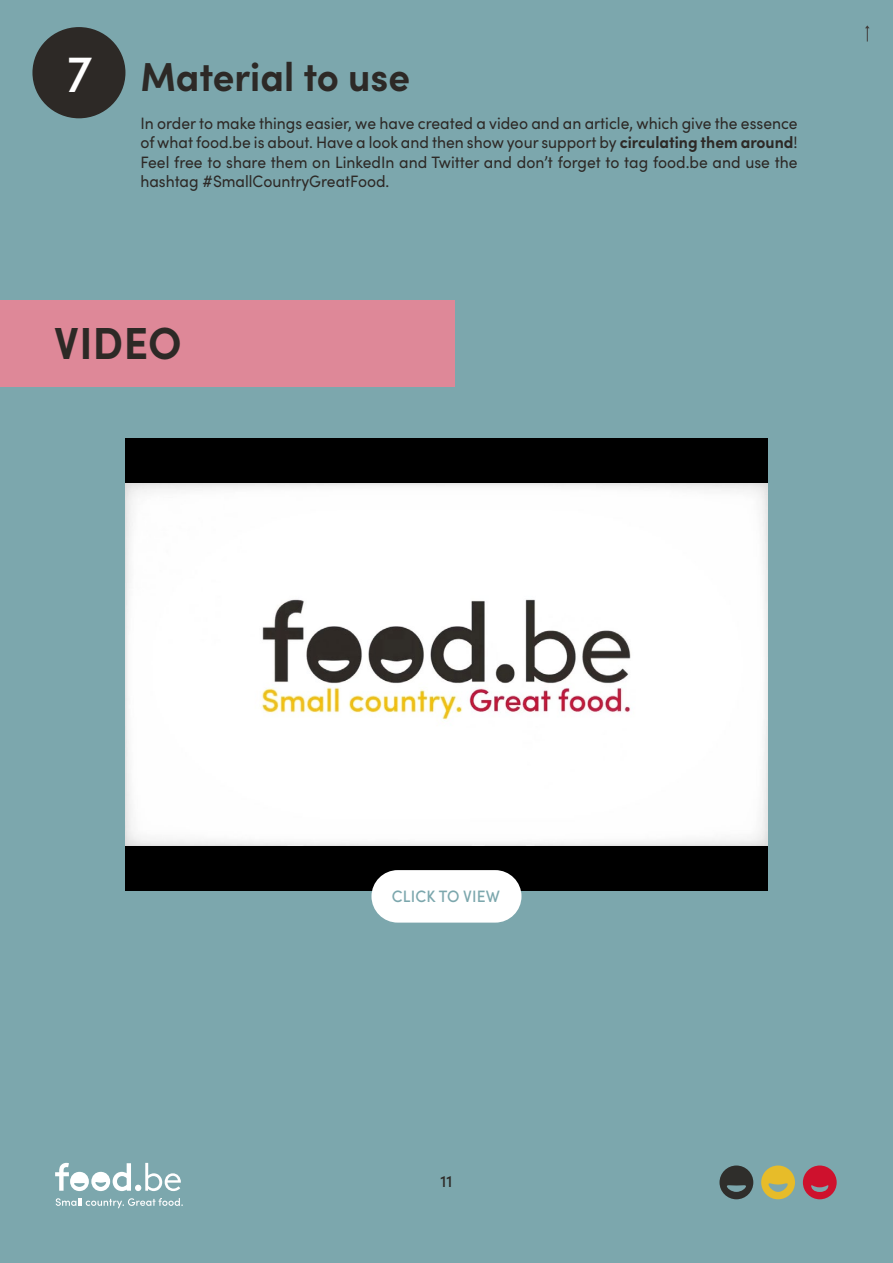
<style>
.page{position:relative;width:893px;height:1263px;background:#7ca7ad}
.page>*{position:absolute;margin:0;border:0;box-sizing:border-box;transform-origin:0 0}
.t1{font:700 45px "Sofia Pro";letter-spacing:.01em;color:#2d2926;scale:.95 1}
.t2{font:700 40.5px "Sofia Pro";color:#2d2926;scale:.95 1}
.t3{font:16.5px/19.5px "Sofia Pro";color:#2d2926;text-align:justify;scale:.95 1}
.t4{font:500 16.5px "Sofia Pro";letter-spacing:.01em;color:#7ca7ad;scale:.95 1}
.t5{font:500 16.5px "Sofia Pro";color:#2d2926}
.s1{font-weight:500;font-size:52.5px;color:#fff}
.s2{font-weight:700}
</style>
<div class="page">
<svg style="left:865px;top:25px;width:5px;height:17px"></svg>
<svg style="left:719px;top:1165px;width:34px;height:34px"></svg>
<svg style="left:761px;top:1165px;width:34px;height:34px"></svg>
<svg style="left:803px;top:1165px;width:34px;height:34px"></svg>
<svg style="left:56px;top:1198px;width:127px;height:10px"></svg>
<svg style="left:55px;top:1163px;width:126px;height:28px"></svg>
<div style="left:0;top:300px;width:454px;height:86px;background:#de8898"></div>
<div style="left:32px;top:27px;width:93px;height:91px;background:#2d2926;border-radius:50%"></div>
<div style="left:125px;top:438px;width:643px;height:453px;background:#000"></div>
<img style="left:125px;top:484px;width:643px;height:361px">
<div style="left:371px;top:870px;width:150px;height:52px;background:#fff;border-radius:26px"></div>
<h2 class="t2" style="left:67px;top:46px;width:363px"><span class="s1">7</span> Material to use</h2>
<p class="t3" style="left:140px;top:112px;width:693px">In order to make things easier, we have created a video and an article, which give the essence of what food.be is about. Have a look and then show your support by <span class="s2">circulating them around</span>!<br>Feel free to share them on LinkedIn and Twitter and don’t forget to tag food.be and use the hashtag #SmallCountryGreatFood.</p>
<h1 class="t1" style="left:54px;top:309px;width:136px">VIDEO</h1>
<p class="t4" style="left:392px;top:883px;width:115px">CLICK TO VIEW</p>
<p class="t5" style="left:441px;top:1169px;width:13px">11</p>
</div>
